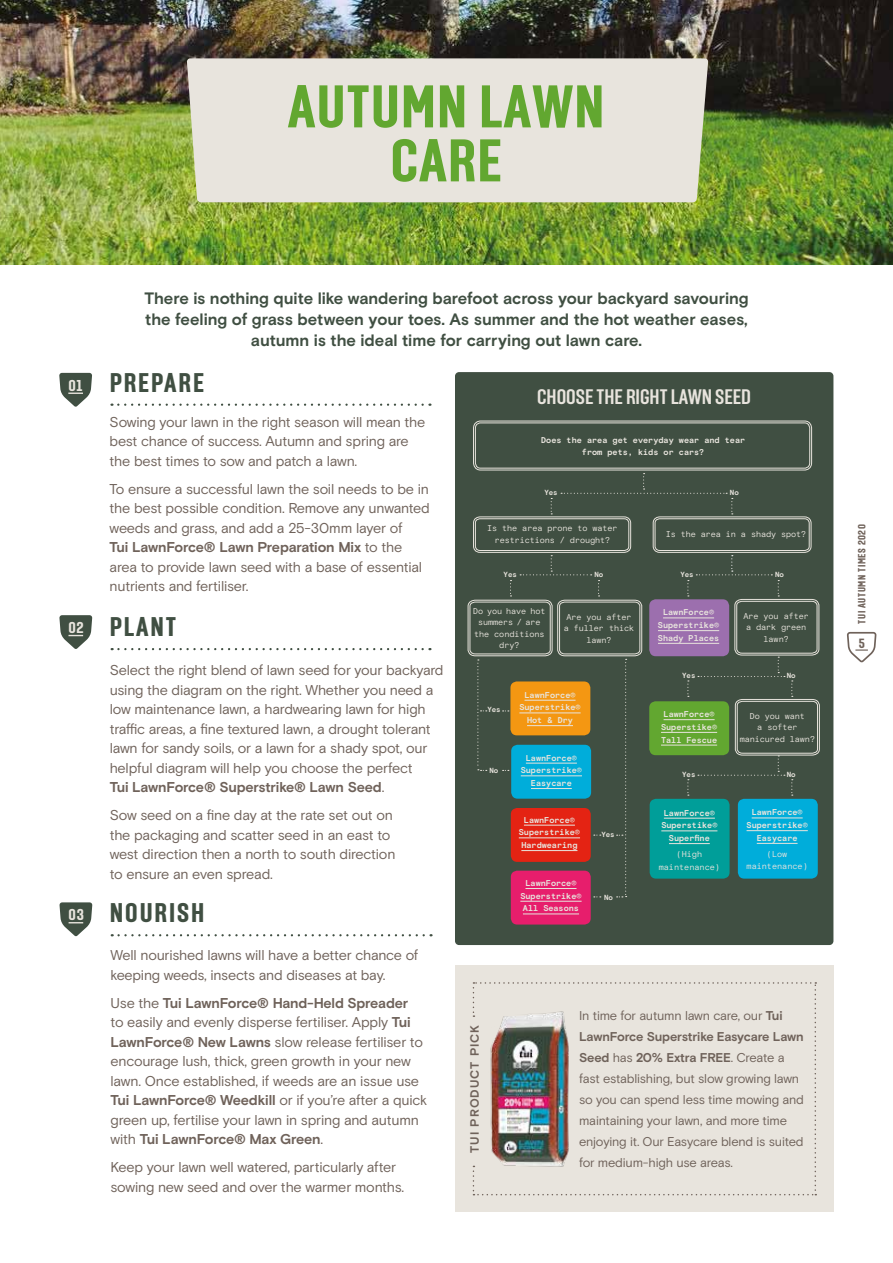
<style>
.page{position:relative;width:893px;height:1263px;background:#fff}
.page>*{position:absolute;margin:0;border:0;box-sizing:border-box;transform-origin:0 0}
.t1{font:800 60px/54px "Solido Condensed";letter-spacing:.02em;color:#62a730;text-align:center}
.t2{font:800 27px "Solido Condensed";letter-spacing:.07em;color:#404f42}
.t3{font:700 21px "Solido Condensed";color:#e8e4dd}
.t4{font:700 16.5px/21px "Basis Grotesque Pro";letter-spacing:-.005em;color:#404f42;text-align:center}
.t5{font:800 15.75px "Solido Condensed";color:#e8e4dd}
.t6{font:14.25px/19.5px "Basis Grotesque Pro";letter-spacing:-.015em;color:#6f625a}
.t7{font:800 13.35px "Solido Condensed";color:#6f625a}
.t8{font:12.75px/21px "Basis Grotesque Pro";letter-spacing:-.02em;color:#6f625a}
.t9{font:700 12px "Basis Grotesque Pro";letter-spacing:.08em;color:#6f625a}
.t10{font:800 10.5px "Solido Condensed";letter-spacing:.055em;color:#6f625a}
.t11{font:700 8.4px/12.8px "Basis Grotesque Pro Mono";color:#e8e4dd;text-align:center}
.t12{font:8.4px/11.7px "Basis Grotesque Pro Mono";letter-spacing:-.01em;color:#e8e4dd;text-align:center}
.t13{font:700 7.35px "Basis Grotesque Pro Mono";letter-spacing:-.01em;color:#e8e4dd}
.s1{font-weight:700}
.s2{font-size:15.75px;color:#e8e4dd}
</style>
<div class="page">
<img style="left:0;top:0;width:893px;height:264px">
<svg style="left:59px;top:373px;width:33px;height:34px"></svg>
<svg style="left:59px;top:615px;width:33px;height:34px"></svg>
<svg style="left:111px;top:404px;width:312px;height:2px"></svg>
<svg style="left:112px;top:648px;width:311px;height:2px"></svg>
<svg style="left:59px;top:902px;width:33px;height:34px"></svg>
<svg style="left:112px;top:934px;width:312px;height:2px"></svg>
<div style="left:187px;top:58px;width:521px;height:144px;background:#e8e4dd"></div>
<div style="left:455px;top:372px;width:378px;height:573px;background:#404f42;border-radius:4px"></div>
<div style="left:473px;top:421px;width:339px;height:49px;border:1px solid #e8e4dd;border-radius:7px"></div>
<div style="left:475px;top:423px;width:335px;height:45px;border:1px solid #e8e4dd;border-radius:5px"></div>
<div style="left:649px;top:599px;width:80px;height:57px;background:#9c6fae;border-radius:7px"></div>
<div style="left:511px;top:871px;width:80px;height:53px;background:#e71e6c;border-radius:6px"></div>
<div style="left:649px;top:701px;width:80px;height:54px;background:#62a730;border-radius:6px"></div>
<div style="left:473px;top:517px;width:158px;height:35px;border:1px solid #e8e4dd;border-radius:6px"></div>
<div style="left:475px;top:519px;width:154px;height:32px;border:1px solid #e8e4dd;border-radius:4px"></div>
<div style="left:653px;top:517px;width:158px;height:35px;border:1px solid #e8e4dd;border-radius:6px"></div>
<div style="left:655px;top:519px;width:154px;height:32px;border:1px solid #e8e4dd;border-radius:5px"></div>
<hr style="left:663px;top:618px;width:51px;height:1px;background:#e8e4dd">
<hr style="left:658px;top:630px;width:61px;height:1px;background:#e8e4dd">
<hr style="left:658px;top:643px;width:61px;height:1px;background:#e8e4dd">
<div style="left:738px;top:799px;width:80px;height:80px;background:#00adda;border-radius:6px"></div>
<hr style="left:752px;top:818px;width:51px;height:1px;background:#e8e4dd">
<hr style="left:747px;top:830px;width:61px;height:1px;background:#e8e4dd">
<hr style="left:757px;top:843px;width:41px;height:1px;background:#e8e4dd">
<div style="left:650px;top:799px;width:80px;height:80px;background:#009e99;border-radius:6px"></div>
<hr style="left:664px;top:818px;width:51px;height:1px;background:#e8e4dd">
<hr style="left:661px;top:831px;width:56px;height:1px;background:#e8e4dd">
<hr style="left:669px;top:843px;width:41px;height:1px;background:#e8e4dd">
<hr style="left:664px;top:719px;width:51px;height:1px;background:#e8e4dd">
<hr style="left:661px;top:732px;width:56px;height:1px;background:#e8e4dd">
<hr style="left:661px;top:745px;width:56px;height:1px;background:#e8e4dd">
<hr style="left:520px;top:901px;width:62px;height:1px;background:#e8e4dd">
<hr style="left:523px;top:914px;width:56px;height:1px;background:#e8e4dd">
<svg style="left:687px;top:580px;width:2px;height:16px"></svg>
<svg style="left:687px;top:680px;width:2px;height:17px"></svg>
<svg style="left:687px;top:779px;width:2px;height:17px"></svg>
<svg style="left:561px;top:473px;width:172px;height:41px"></svg>
<svg style="left:696px;top:555px;width:124px;height:241px"></svg>
<svg style="left:468px;top:555px;width:174px;height:342px"></svg>
<div style="left:455px;top:966px;width:379px;height:246px;background:#e8e4dd"></div>
<svg style="left:473px;top:982px;width:343px;height:213px"></svg>
<img style="left:481px;top:1002px;width:101px;height:173px">
<svg style="left:847px;top:631px;width:30px;height:32px"></svg>
<h1 class="t1" style="left:288px;top:83px;width:318px">AUTUMN LAWN<br>CARE</h1>
<p class="t5" style="left:68px;top:376px;width:16px">01</p>
<p class="t5" style="left:68px;top:618px;width:17px">02</p>
<p class="t4" style="left:144px;top:287px;width:606px">There is nothing quite like wandering barefoot across your backyard savouring the feeling of grass between your toes. As summer and the hot weather eases, autumn is the ideal time for carrying out lawn care.</p>
<h2 class="t2" style="left:110px;top:367px;width:96px">PREPARE</h2>
<p class="t6" style="left:110px;top:412px;width:317px">Sowing your lawn in the right season will mean the best chance of success. Autumn and spring are the best times to sow and patch a lawn.</p>
<p class="t6" style="left:110px;top:479px;width:322px">To ensure a successful lawn the soil needs to be in the best possible condition. Remove any unwanted weeds and grass, and add a 25-30mm layer of<br><span class="s1">Tui LawnForce® Lawn Preparation Mix</span> to the area to provide lawn seed with a base of essential nutrients and fertiliser.</p>
<h2 class="t2" style="left:110px;top:612px;width:68px">PLANT</h2>
<h3 class="t3" style="left:537px;top:385px;width:215px">CHOOSE THE RIGHT LAWN SEED</h3>
<p class="t11" style="left:541px;top:433px;width:206px">Does the area get everyday wear and tear from pets, kids or cars?</p>
<p class="t13" style="left:544px;top:488px;width:15px">Yes</p>
<p class="t13" style="left:730px;top:488px;width:10px">No</p>
<p class="t12" style="left:487px;top:522px;width:132px">Is the area prone to water restrictions / drought?</p>
<p class="t12" style="left:666px;top:528px;width:142px">Is the area in a shady spot?</p>
<p class="t13" style="left:504px;top:570px;width:15px">Yes</p>
<p class="t13" style="left:680px;top:570px;width:15px">Yes</p>
<p class="t13" style="left:594px;top:570px;width:10px">No</p>
<p class="t13" style="left:775px;top:570px;width:10px">No</p>
<p class="t12" style="left:473px;top:605px;width:74px">Do you have hot summers / are the conditions dry?</p>
<p class="t12" style="left:564px;top:611px;width:72px">Are you after a fuller thick lawn?</p>
<p class="t12" style="left:743px;top:610px;width:67px">Are you after a dark green lawn?</p>
<p class="t11" style="left:658px;top:606px;width:63px">LawnForce®<br>Superstrike®<br>Shady Places</p>
<p class="t6" style="left:110px;top:661px;width:335px">Select the right blend of lawn seed for your backyard using the diagram on the right. Whether you need a low maintenance lawn, a hardwearing lawn for high traffic areas, a fine textured lawn, a drought tolerant lawn for sandy soils, or a lawn for a shady spot, our helpful diagram will help you choose the perfect<br><span class="s1">Tui LawnForce® Superstrike® Lawn Seed</span>.</p>
<p class="t6" style="left:110px;top:805px;width:287px">Sow seed on a fine day at the rate set out on the packaging and scatter seed in an east to west direction then a north to south direction to ensure an even spread.</p>
<h2 class="t2" style="left:69px;top:898px;width:137px"><span class="s2">03</span> NOURISH</h2>
<p class="t6" style="left:111px;top:945px;width:309px">Well nourished lawns will have a better chance of keeping weeds, insects and diseases at bay.</p>
<p class="t6" style="left:111px;top:993px;width:318px">Use the <span class="s1">Tui LawnForce® Hand-Held Spreader<br></span>to easily and evenly disperse fertiliser. Apply <span class="s1">Tui LawnForce® New Lawns</span> slow release fertiliser to encourage lush, thick, green growth in your new lawn. Once established, if weeds are an issue use <span class="s1">Tui LawnForce® Weedkill</span> or if you’re after a quick green up, fertilise your lawn in spring and autumn with <span class="s1">Tui LawnForce® Max Green</span>.</p>
<p class="t6" style="left:111px;top:1157px;width:295px">Keep your lawn well watered, particularly after sowing new seed and over the warmer months.</p>
<p class="t13" style="left:487px;top:705px;width:15px">Yes</p>
<p class="t13" style="left:489px;top:766px;width:10px">No</p>
<p class="t11" style="left:519px;top:688px;width:63px">LawnForce®<br>Superstrike®<br>Hot &amp; Dry</p>
<p class="t11" style="left:521px;top:751px;width:63px">LawnForce®<br>Superstrike®<br>Easycare</p>
<p class="t11" style="left:519px;top:813px;width:63px">LawnForce®<br>Superstrike®<br>Hardwearing</p>
<p class="t11" style="left:520px;top:877px;width:63px">LawnForce®<br>Superstrike®<br>All Seasons</p>
<p class="t13" style="left:601px;top:830px;width:15px">Yes</p>
<p class="t13" style="left:604px;top:893px;width:10px">No</p>
<p class="t13" style="left:682px;top:671px;width:15px">Yes</p>
<p class="t13" style="left:787px;top:671px;width:10px">No</p>
<p class="t11" style="left:661px;top:708px;width:58px">LawnForce®<br>Superstike®<br>Tall Fescue</p>
<p class="t12" style="left:740px;top:710px;width:77px">Do you want<br>a softer manicured lawn?</p>
<p class="t13" style="left:682px;top:770px;width:15px">Yes</p>
<p class="t13" style="left:787px;top:770px;width:10px">No</p>
<p class="t11" style="left:661px;top:806px;width:58px">LawnForce®<br>Superstike®<br>Superfine</p>
<p class="t12" style="left:659px;top:847px;width:63px;line-height:12.8px">(High maintenance)</p>
<p class="t11" style="left:747px;top:806px;width:63px">LawnForce®<br>Superstrike®<br>Easycare</p>
<p class="t12" style="left:747px;top:847px;width:63px;line-height:12.8px">(Low maintenance)</p>
<p class="t9" style="left:468px;top:1153px;width:130px;rotate:-90deg">TUI PRODUCT PICK</p>
<p class="t8" style="left:579px;top:1005px;width:226px">In time for autumn lawn care, our <span class="s1">Tui LawnForce Superstrike Easycare Lawn Seed</span> has <span class="s1">20% Extra FREE</span>. Create a fast establishing, but slow growing lawn so you can spend less time mowing and maintaining your lawn, and more time enjoying it. Our Easycare blend is suited for medium-high use areas.</p>
<p class="t10" style="left:856px;top:624px;width:101px;rotate:-90deg">TUI AUTUMN TIMES 2020</p>
<p class="t7" style="left:859px;top:636px;width:8px">5</p>
</div>
